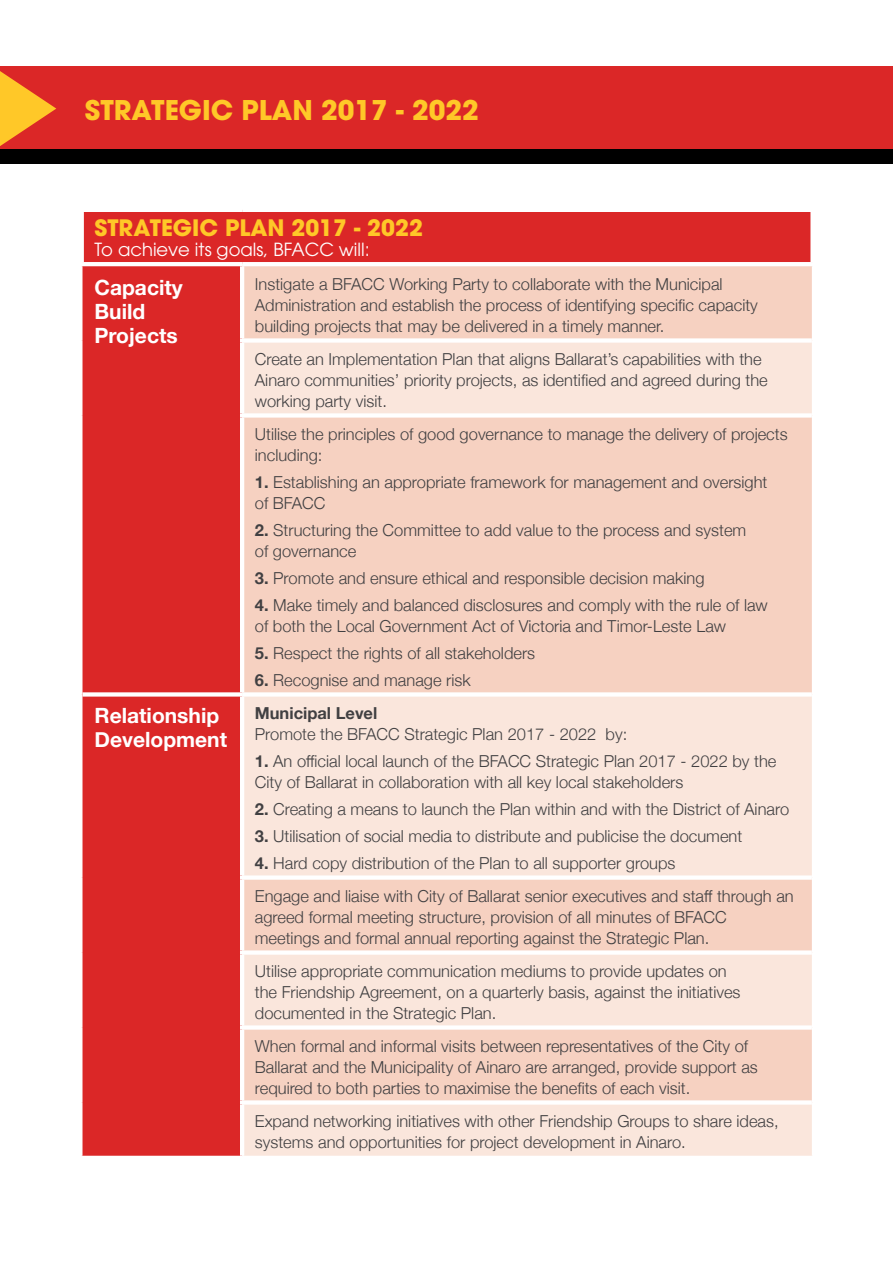
<style>
.page{position:relative;width:893px;height:1263px;background:#fff}
.page>*{position:absolute;margin:0;border:0;box-sizing:border-box;transform-origin:0 0}
.t1{font:700 27px "Avant Garde";color:#ffc828}
.t2{font:700 22.5px "Avant Garde";color:#ffc828}
.t3{font:700 21px/24px "Helvetica Neue";color:#fff}
.t4{font:18px "Avant Garde";color:#fff}
.t5{font:300 16.5px/21px "Helvetica Neue";color:#414042}
.t6{font:700 16.5px "Helvetica Neue";color:#414042}
.s1{font-weight:700}
</style>
<div class="page">
<div style="left:0;top:81px;width:893px;height:82px;background:#000"></div>
<div style="left:0;top:66px;width:893px;height:82px;background:#db2727"></div>
<svg style="left:0;top:71px;width:56px;height:75px"></svg>
<div style="left:83px;top:212px;width:727px;height:944px;background:#db2727"></div>
<div style="left:244px;top:266px;width:568px;height:72px;background:#f6d1c1"></div>
<svg style="left:244px;top:343px;width:568px;height:813px;fill:#f6d1c1"></svg>
<div style="left:240px;top:338px;width:572px;height:5px;background:#fff"></div>
<div style="left:240px;top:413px;width:572px;height:5px;background:#fff"></div>
<hr style="left:240px;top:266px;width:4px;height:72px;background:#fff">
<hr style="left:240px;top:343px;width:4px;height:70px;background:#fff">
<hr style="left:240px;top:418px;width:4px;height:274px;background:#fff">
<div style="left:83px;top:692px;width:159px;height:5px;background:#fff"></div>
<div style="left:242px;top:692px;width:570px;height:5px;background:#fff"></div>
<hr style="left:240px;top:697px;width:4px;height:178px;background:#fff">
<div style="left:240px;top:875px;width:572px;height:5px;background:#fff"></div>
<hr style="left:240px;top:880px;width:4px;height:70px;background:#fff">
<div style="left:240px;top:950px;width:572px;height:5px;background:#fff"></div>
<hr style="left:240px;top:955px;width:4px;height:70px;background:#fff">
<div style="left:240px;top:1025px;width:572px;height:5px;background:#fff"></div>
<hr style="left:240px;top:1030px;width:4px;height:70px;background:#fff">
<svg style="left:240px;top:1100px;width:572px;height:4px"></svg>
<hr style="left:240px;top:1104px;width:4px;height:52px;background:#fff">
<svg style="left:83px;top:212px;width:1px;height:50px"></svg>
<hr style="left:80px;top:262px;width:162px;height:4px;background:#fff">
<hr style="left:242px;top:262px;width:573px;height:4px;background:#fff">
<h1 class="t1" style="left:85px;top:92px;width:396px">STRATEGIC PLAN 2017 - 2022</h1>
<h2 class="t2" style="left:95px;top:213px;width:330px">STRATEGIC PLAN 2017 - 2022</h2>
<p class="t4" style="left:95px;top:238px;width:277px">To achieve its goals, BFACC will:</p>
<p class="t3" style="left:95px;top:276px;width:90px">Capacity<br>Build<br>Projects</p>
<p class="t5" style="left:255px;top:272px;width:504px">Instigate a BFACC Working Party to collaborate with the Municipal<br>Administration and establish the process of identifying specific capacity building projects that may be delivered in a timely manner.</p>
<p class="t5" style="left:255px;top:347px;width:514px">Create an Implementation Plan that aligns Ballarat’s capabilities with the<br>Ainaro communities’ priority projects, as identified and agreed during the working party visit.</p>
<p class="t5" style="left:255px;top:422px;width:534px">Utilise the principles of good governance to manage the delivery of projects including:</p>
<p class="t5" style="left:255px;top:470px;width:514px"><span class="s1">1.</span> Establishing an appropriate framework for management and oversight of BFACC</p>
<p class="t5" style="left:255px;top:518px;width:493px"><span class="s1">2.</span> Structuring the Committee to add value to the process and system of governance</p>
<p class="t5" style="left:255px;top:566px;width:451px"><span class="s1">3.</span> Promote and ensure ethical and responsible decision making</p>
<p class="t5" style="left:255px;top:593px;width:514px"><span class="s1">4.</span> Make timely and balanced disclosures and comply with the rule of law of both the Local Government Act of Victoria and Timor-Leste Law</p>
<p class="t5" style="left:255px;top:641px;width:282px"><span class="s1">5.</span> Respect the rights of all stakeholders</p>
<p class="t5" style="left:255px;top:668px;width:217px"><span class="s1">6.</span> Recognise and manage risk</p>
<p class="t3" style="left:95px;top:704px;width:134px">Relationship<br>Development</p>
<p class="t6" style="left:255px;top:700px;width:124px">Municipal Level</p>
<p class="t5" style="left:255px;top:722px;width:374px">Promote the BFACC Strategic Plan 2017 - 2022 by:</p>
<p class="t5" style="left:255px;top:749px;width:523px"><span class="s1">1.</span> An official local launch of the BFACC Strategic Plan 2017 - 2022 by the<br>City of Ballarat in collaboration with all key local stakeholders</p>
<p class="t5" style="left:255px;top:797px;width:536px"><span class="s1">2.</span> Creating a means to launch the Plan within and with the District of Ainaro</p>
<p class="t5" style="left:255px;top:824px;width:489px"><span class="s1">3.</span> Utilisation of social media to distribute and publicise the document</p>
<p class="t5" style="left:255px;top:845px;width:540px;line-height:33px"><span class="s1">4.</span> Hard copy distribution of the Plan to all supporter groups<br>Engage and liaise with City of Ballarat senior executives and staff through an</p>
<p class="t5" style="left:255px;top:905px;width:473px">agreed formal meeting structure, provision of all minutes of BFACC meetings and formal annual reporting against the Strategic Plan.</p>
<p class="t5" style="left:255px;top:959px;width:487px">Utilise appropriate communication mediums to provide updates on the Friendship Agreement, on a quarterly basis, against the initiatives documented in the Strategic Plan.</p>
<p class="t5" style="left:255px;top:1034px;width:504px">When formal and informal visits between representatives of the City of<br>Ballarat and the Municipality of Ainaro are arranged, provide support as required to both parties to maximise the benefits of each visit.</p>
<p class="t5" style="left:255px;top:1109px;width:525px">Expand networking initiatives with other Friendship Groups to share ideas, systems and opportunities for project development in Ainaro.</p>
</div>
